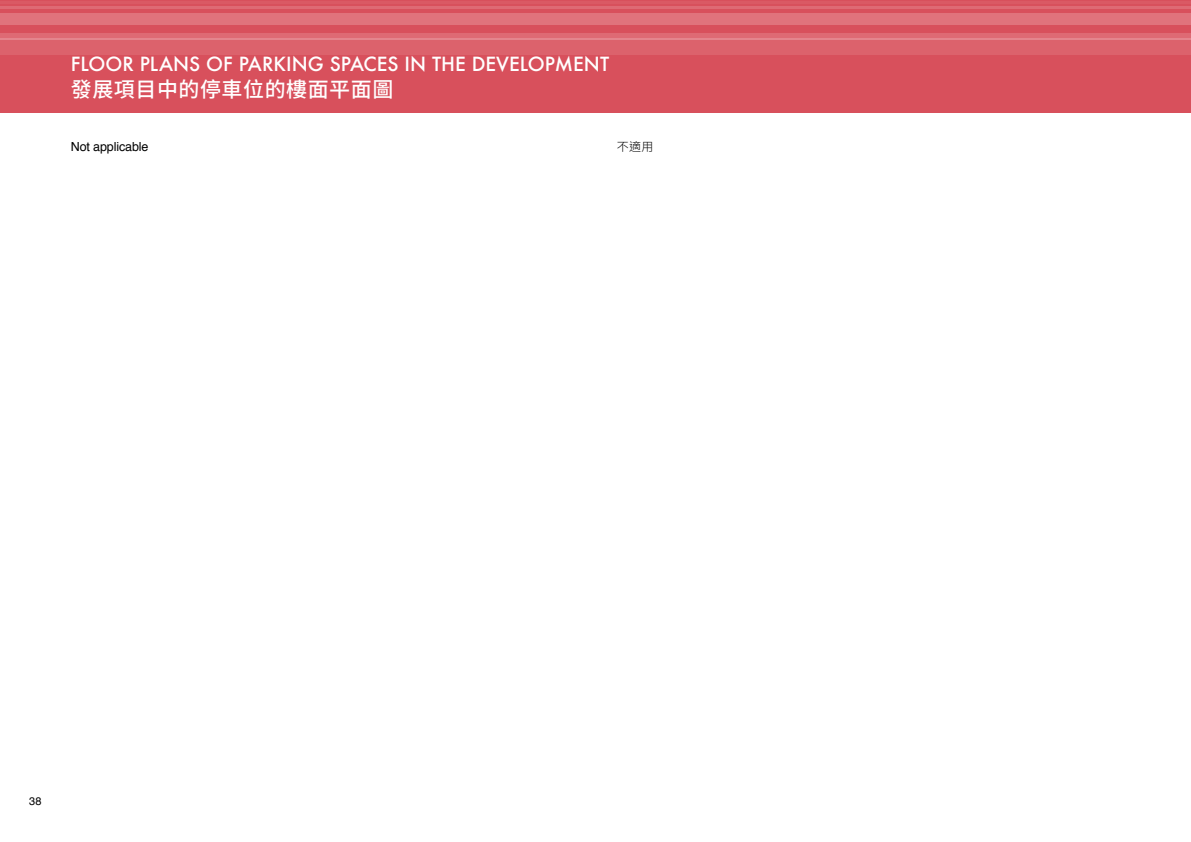
<style>
.page{position:relative;width:1191px;height:842px;background:#fff}
.page>*{position:absolute;margin:0;border:0;box-sizing:border-box;transform-origin:0 0}
.t1{font:500 21px "Noto Sans CJ Ktc";letter-spacing:.025em;color:#fff}
.t2{font:500 19px "Futura";color:#fff}
.t3{font:12.5px "Helvetica";letter-spacing:-.01em;color:#000}
.t4{font:300 12px "Noto Sans CJ Ktc";color:#000}
.t5{font:11px "Helvetica";color:#000}
</style>
<div class="page">
<div style="left:0;top:55px;width:1191px;height:58px;background:#d8505c"></div>
<hr style="left:0;top:0;width:1191px;height:1px;background:#d8505c">
<hr style="left:0;top:3px;width:1191px;height:3px;background:#d8505c">
<hr style="left:0;top:9px;width:1191px;height:4px;background:#d8505c">
<div style="left:0;top:24px;width:1191px;height:9px;background:#d8505c"></div>
<div style="left:0;top:13px;width:1191px;height:11px;background:#e0737c"></div>
<div style="left:0;top:40px;width:1191px;height:15px;background:#dc626c"></div>
<div style="left:0;top:33px;width:1191px;height:5px;background:#de6a74"></div>
<hr style="left:0;top:38px;width:1191px;height:2px;background:#e4858d">
<hr style="left:0;top:6px;width:1191px;height:3px;background:#de6a74">
<hr style="left:0;top:1px;width:1191px;height:2px;background:#da5964">
<p class="t2" style="left:71px;top:51px;width:540px">FLOOR PLANS OF PARKING SPACES IN THE DEVELOPMENT</p>
<p class="t1" style="left:71px;top:78px;width:324px">發展項目中的停車位的樓面平面圖</p>
<p class="t3" style="left:71px;top:137px;width:79px">Not applicable</p>
<p class="t4" style="left:617px;top:140px;width:38px">不適用</p>
<p class="t5" style="left:29px;top:793px;width:14px">38</p>
</div>
